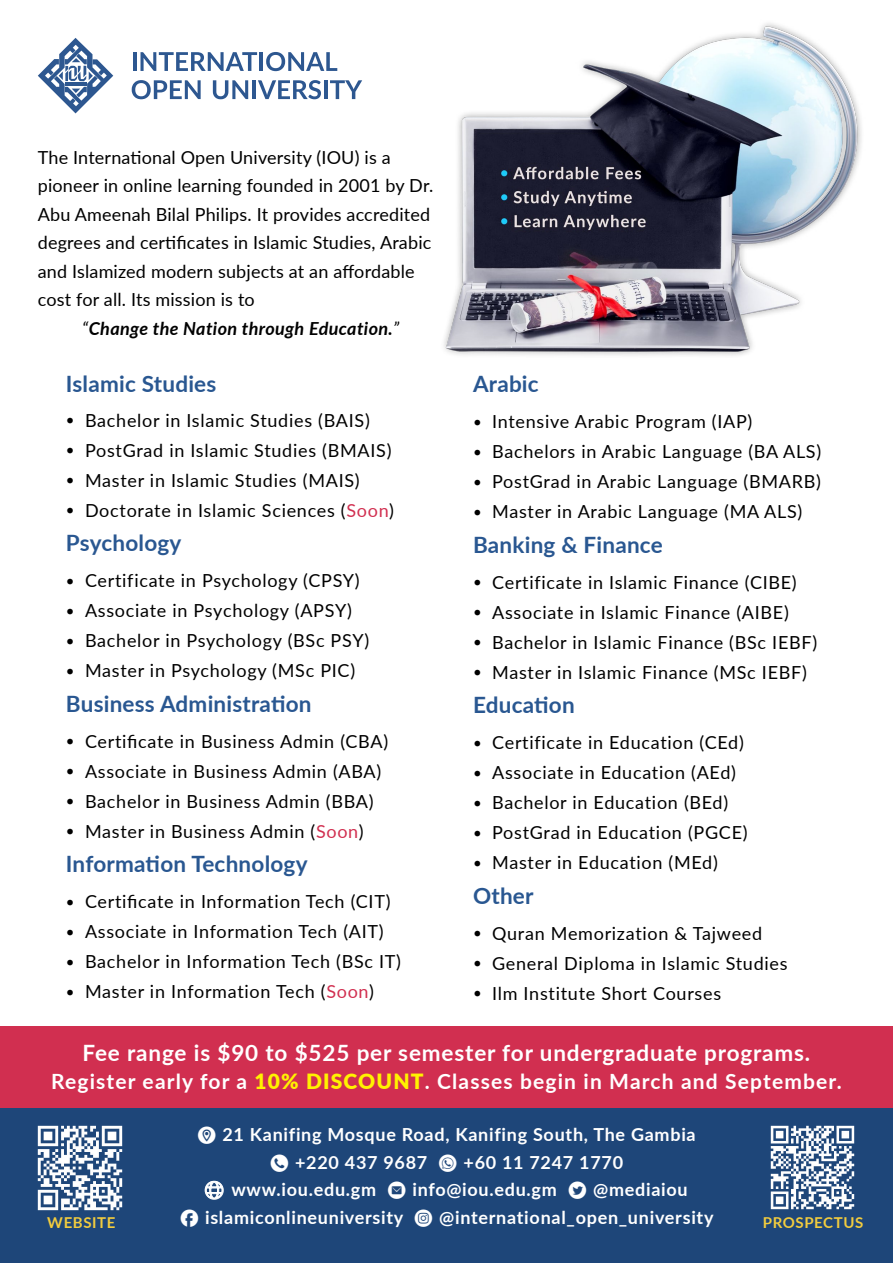
<style>
.page{position:relative;width:893px;height:1263px;background:#fff}
.page>*{position:absolute;margin:0;border:0;box-sizing:border-box;transform-origin:0 0}
.t1{font:700 22.5px "Lato";letter-spacing:.01em;color:#295791}
.t2{font:700 22.5px "Lato";letter-spacing:.04em;color:#fff}
.t3{font:700 21px "Lato";letter-spacing:.055em;color:#fff}
.t4{font:18px "Lato";letter-spacing:.04em;color:#000}
.t5{font:18px "Lato";letter-spacing:.01em;color:#000}
.t6{font:700 18px "Lato";letter-spacing:.04em;color:#fff}
.t7{font:italic 700 18px "Lato";letter-spacing:.02em;color:#000}
.t8{font:700 15px "Lato";letter-spacing:.04em;color:#f2cc3e}
.s1{font-weight:400}
.s2{font-size:15px}
.s3{color:#d12f50}
.s4{font-weight:900;color:#fff200}
.s5{font-family:"typeecon";font-weight:400}
</style>
<div class="page">
<img style="left:444px;top:23px;width:418px;height:333px">
<div style="left:0;top:1097px;width:893px;height:166px;background:#1e4679"></div>
<svg style="left:38px;top:38px;width:75px;height:75px"></svg>
<hr style="left:133px;top:52px;width:3px;height:19px;background:#2d5790">
<svg style="left:141px;top:52px;width:116px;height:19px"></svg>
<hr style="left:260px;top:52px;width:3px;height:19px;background:#2d5790">
<svg style="left:266px;top:52px;width:71px;height:19px"></svg>
<svg style="left:132px;top:80px;width:69px;height:19px"></svg>
<svg style="left:213px;top:80px;width:35px;height:19px"></svg>
<hr style="left:252px;top:80px;width:4px;height:19px;background:#2d5790">
<svg style="left:258px;top:80px;width:63px;height:19px"></svg>
<hr style="left:324px;top:80px;width:4px;height:19px;background:#2d5790">
<svg style="left:330px;top:80px;width:32px;height:19px"></svg>
<div style="left:0;top:1026px;width:893px;height:81px;background:#d12f50"></div>
<img style="left:770px;top:1125px;width:85px;height:85px">
<img style="left:37px;top:1125px;width:86px;height:86px">
<p class="t5" style="left:38px;top:144px;width:354px">The International Open University (IOU) is a</p>
<p class="t5" style="left:38px;top:173px;width:397px">pioneer in online learning founded in 2001 by Dr.</p>
<p class="t5" style="left:38px;top:201px;width:394px">Abu Ameenah Bilal Philips. It provides accredited</p>
<p class="t5" style="left:38px;top:230px;width:395px">degrees and certificates in Islamic Studies, Arabic</p>
<p class="t5" style="left:38px;top:258px;width:378px">and Islamized modern subjects at an affordable</p>
<p class="t5" style="left:38px;top:287px;width:219px">cost for all. Its mission is to</p>
<p class="t7" style="left:82px;top:315px;width:319px"><span class="s1">“</span>Change the Nation through Education.<span class="s1">”</span></p>
<p class="t1" style="left:66px;top:367px;width:152px">Islamic Studies</p>
<p class="t4" style="left:66px;top:407px;width:305px"><span class="s2">•</span> Bachelor in Islamic Studies (BAIS)</p>
<p class="t4" style="left:66px;top:437px;width:327px"><span class="s2">•</span> PostGrad in Islamic Studies (BMAIS)</p>
<p class="t4" style="left:66px;top:467px;width:295px"><span class="s2">•</span> Master in Islamic Studies (MAIS)</p>
<p class="t4" style="left:66px;top:497px;width:330px"><span class="s2">•</span> Doctorate in Islamic Sciences (<span class="s3">Soon</span>)</p>
<p class="t1" style="left:66px;top:526px;width:117px">Psychology</p>
<p class="t4" style="left:66px;top:568px;width:295px"><span class="s2">•</span> Certificate in Psychology (CPSY)</p>
<p class="t4" style="left:66px;top:598px;width:287px"><span class="s2">•</span> Associate in Psychology (APSY)</p>
<p class="t4" style="left:66px;top:628px;width:305px"><span class="s2">•</span> Bachelor in Psychology (BSc PSY)</p>
<p class="t4" style="left:66px;top:658px;width:291px"><span class="s2">•</span> Master in Psychology (MSc PIC)</p>
<p class="t1" style="left:66px;top:687px;width:247px">Business Administration</p>
<p class="t4" style="left:66px;top:728px;width:324px"><span class="s2">•</span> Certificate in Business Admin (CBA)</p>
<p class="t4" style="left:66px;top:758px;width:317px"><span class="s2">•</span> Associate in Business Admin (ABA)</p>
<p class="t4" style="left:66px;top:788px;width:309px"><span class="s2">•</span> Bachelor in Business Admin (BBA)</p>
<p class="t4" style="left:66px;top:818px;width:299px"><span class="s2">•</span> Master in Business Admin (<span class="s3">Soon</span>)</p>
<p class="t1" style="left:66px;top:847px;width:243px">Information Technology</p>
<p class="t4" style="left:66px;top:889px;width:326px"><span class="s2">•</span> Certificate in Information Tech (CIT)</p>
<p class="t4" style="left:66px;top:919px;width:319px"><span class="s2">•</span> Associate in Information Tech (AIT)</p>
<p class="t4" style="left:66px;top:949px;width:337px"><span class="s2">•</span> Bachelor in Information Tech (BSc IT)</p>
<p class="t4" style="left:66px;top:979px;width:309px"><span class="s2">•</span> Master in Information Tech (<span class="s3">Soon</span>)</p>
<p class="t1" style="left:473px;top:367px;width:67px">Arabic</p>
<p class="t4" style="left:473px;top:409px;width:281px"><span class="s2">•</span> Intensive Arabic Program (IAP)</p>
<p class="t4" style="left:473px;top:439px;width:350px"><span class="s2">•</span> Bachelors in Arabic Language (BA ALS)</p>
<p class="t4" style="left:473px;top:469px;width:349px"><span class="s2">•</span> PostGrad in Arabic Language (BMARB)</p>
<p class="t4" style="left:473px;top:499px;width:331px"><span class="s2">•</span> Master in Arabic Language (MA ALS)</p>
<p class="t1" style="left:473px;top:528px;width:191px">Banking &amp; Finance</p>
<p class="t4" style="left:473px;top:569px;width:325px"><span class="s2">•</span> Certificate in Islamic Finance (CIBE)</p>
<p class="t4" style="left:473px;top:599px;width:317px"><span class="s2">•</span> Associate in Islamic Finance (AIBE)</p>
<p class="t4" style="left:473px;top:629px;width:346px"><span class="s2">•</span> Bachelor in Islamic Finance (BSc IEBF)</p>
<p class="t4" style="left:473px;top:659px;width:335px"><span class="s2">•</span> Master in Islamic Finance (MSc IEBF)</p>
<p class="t1" style="left:473px;top:688px;width:103px">Education</p>
<p class="t4" style="left:473px;top:730px;width:272px"><span class="s2">•</span> Certificate in Education (CEd)</p>
<p class="t4" style="left:473px;top:760px;width:264px"><span class="s2">•</span> Associate in Education (AEd)</p>
<p class="t4" style="left:473px;top:790px;width:257px"><span class="s2">•</span> Bachelor in Education (BEd)</p>
<p class="t4" style="left:473px;top:820px;width:276px"><span class="s2">•</span> PostGrad in Education (PGCE)</p>
<p class="t4" style="left:473px;top:850px;width:246px"><span class="s2">•</span> Master in Education (MEd)</p>
<p class="t1" style="left:473px;top:879px;width:62px">Other</p>
<p class="t4" style="left:473px;top:920px;width:291px"><span class="s2">•</span> Quran Memorization &amp; Tajweed</p>
<p class="t4" style="left:473px;top:950px;width:316px"><span class="s2">•</span> General Diploma in Islamic Studies</p>
<p class="t4" style="left:473px;top:980px;width:250px"><span class="s2">•</span> Ilm Institute Short Courses</p>
<p class="t2" style="left:83px;top:1036px;width:729px">Fee range is $90 to $525 per semester for undergraduate programs.</p>
<p class="t3" style="left:51px;top:1066px;width:792px">Register early for a <span class="s4">10% DISCOUNT</span>. Classes begin in March and September.</p>
<p class="t6" style="left:197px;top:1121px;width:500px"><span class="s5">M</span> 21 Kanifing Mosque Road, Kanifing South, The Gambia</p>
<p class="t6" style="left:270px;top:1149px;width:355px"><span class="s5">N</span> +220 437 9687 <span class="s5">W</span> +60 11 7247 1770</p>
<p class="t6" style="left:231px;top:1176px;width:458px">www.iou.edu.gm <span class="s5">E</span> info@iou.edu.gm <span class="s5">T</span> @mediaiou</p>
<p class="t6" style="left:180px;top:1204px;width:535px"><span class="s5">F</span> islamiconlineuniversity <span class="s5">I</span> @international_open_university</p>
<p class="t8" style="left:47px;top:1211px;width:70px">WEBSITE</p>
<p class="t8" style="left:763px;top:1211px;width:102px">PROSPECTUS</p>
</div>
